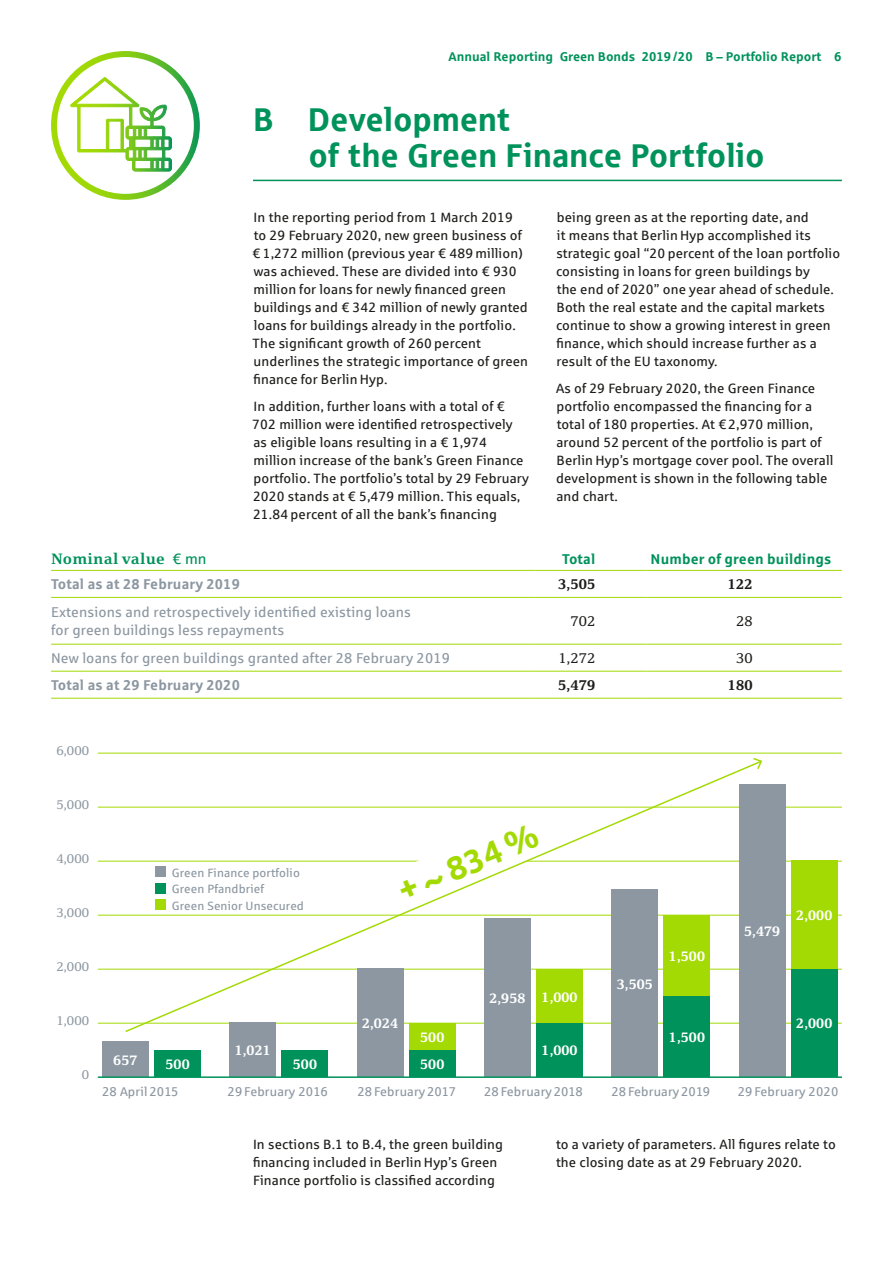
<style>
.page{position:relative;width:893px;height:1263px;background:#fff}
.page>*{position:absolute;margin:0;border:0;box-sizing:border-box;transform-origin:0 0}
.t1{font:33px/36px "Sparkasse Head";letter-spacing:.03em;color:#00925b}
.t2{font:700 33px "Sparkasse Rg";color:#a4da04}
.t3{font:700 15px "Sparkasse Serif";letter-spacing:.01em;color:#00925b}
.t4{font:14.25px/18px "Sparkasse Rg";letter-spacing:.01em;color:#8c97a1}
.t5{font:700 14.25px "Sparkasse Rg";letter-spacing:.01em;color:#8c97a1}
.t6{font:700 14.25px "Sparkasse Rg";letter-spacing:.01em;color:#00925b}
.t7{font:700 14.25px "Sparkasse Serif";letter-spacing:.01em;color:#1d1d1b}
.t8{font:14.25px "Sparkasse Serif";letter-spacing:.01em;color:#1d1d1b}
.t9{font:700 13.8px "Sparkasse Serif";letter-spacing:.01em;color:#fff}
.t10{font:13.5px/18px "Sparkasse Rg";letter-spacing:.01em;color:#1d1d1b}
.t11{font:12.75px "Sparkasse Rg";letter-spacing:.01em;color:#8c97a1}
.t12{font:700 12.75px "Sparkasse Rg";color:#00925b}
.t13{font:12.75px "Sparkasse Serif";letter-spacing:.01em;color:#8c97a1}
.t14{font:12px/16.8px "Sparkasse Rg";letter-spacing:.01em;color:#8c97a1}
.s1{font-family:"Sparkasse Rg";font-weight:400}
</style>
<div class="page">
<hr style="left:253px;top:180px;width:589px;height:1px;background:#00925b">
<svg style="left:69px;top:76px;width:103px;height:96px"></svg>
<div style="left:51px;top:51px;width:149px;height:149px;border:6px solid #fff;border-radius:50%"></div>
<hr style="left:51px;top:570px;width:485px;height:1px;background:#a4da04">
<hr style="left:536px;top:570px;width:110px;height:1px;background:#a4da04">
<hr style="left:646px;top:570px;width:196px;height:1px;background:#a4da04">
<hr style="left:51px;top:597px;width:485px;height:1px;background:#a4da04">
<hr style="left:536px;top:597px;width:110px;height:1px;background:#a4da04">
<hr style="left:646px;top:597px;width:196px;height:1px;background:#a4da04">
<hr style="left:51px;top:644px;width:485px;height:1px;background:#a4da04">
<hr style="left:536px;top:644px;width:110px;height:1px;background:#a4da04">
<hr style="left:646px;top:644px;width:196px;height:1px;background:#a4da04">
<hr style="left:51px;top:698px;width:485px;height:1px;background:#a4da04">
<hr style="left:536px;top:698px;width:110px;height:1px;background:#a4da04">
<hr style="left:646px;top:698px;width:196px;height:1px;background:#a4da04">
<hr style="left:51px;top:671px;width:485px;height:1px;background:#a4da04">
<hr style="left:536px;top:671px;width:110px;height:1px;background:#a4da04">
<hr style="left:646px;top:671px;width:196px;height:1px;background:#a4da04">
<hr style="left:98px;top:753px;width:744px;height:1px;background:#a4da04">
<hr style="left:98px;top:1023px;width:744px;height:1px;background:#a4da04">
<hr style="left:98px;top:969px;width:744px;height:1px;background:#a4da04">
<hr style="left:98px;top:915px;width:744px;height:1px;background:#a4da04">
<hr style="left:98px;top:861px;width:744px;height:1px;background:#a4da04">
<hr style="left:98px;top:807px;width:744px;height:1px;background:#a4da04">
<div style="left:102px;top:1042px;width:47px;height:35px;background:#8c97a1"></div>
<div style="left:154px;top:1050px;width:47px;height:27px;background:#00925b"></div>
<div style="left:229px;top:1022px;width:47px;height:55px;background:#8c97a1"></div>
<div style="left:281px;top:1050px;width:47px;height:27px;background:#00925b"></div>
<div style="left:357px;top:969px;width:47px;height:108px;background:#8c97a1"></div>
<div style="left:409px;top:1050px;width:47px;height:27px;background:#00925b"></div>
<div style="left:409px;top:1023px;width:47px;height:27px;background:#a4da04"></div>
<div style="left:484px;top:919px;width:47px;height:158px;background:#8c97a1"></div>
<div style="left:536px;top:1023px;width:47px;height:54px;background:#00925b"></div>
<div style="left:611px;top:890px;width:47px;height:187px;background:#8c97a1"></div>
<div style="left:664px;top:996px;width:46px;height:81px;background:#00925b"></div>
<div style="left:739px;top:784px;width:47px;height:293px;background:#8c97a1"></div>
<div style="left:791px;top:969px;width:47px;height:108px;background:#00925b"></div>
<div style="left:791px;top:861px;width:47px;height:108px;background:#a4da04"></div>
<hr style="left:98px;top:1076px;width:744px;height:2px;background:#00925b">
<svg style="left:124px;top:765px;width:627px;height:268px"></svg>
<svg style="left:751px;top:758px;width:11px;height:11px"></svg>
<p class="t12" style="left:448px;top:48px;width:394px">Annual Reporting Green Bonds 2019 /20 B – Portfolio Report 6</p>
<h1 class="t1" style="left:309px;top:100px;width:457px;text-indent:-55px">B Development<br>of the Green Finance Portfolio</h1>
<p class="t10" style="left:252px;top:208px;width:277px">In the reporting period from 1 March 2019<br>to 29 February 2020, new green business of € 1,272 million (previous year € 489 million) was achieved. These are divided into € 930 million for loans for newly financed green buildings and € 342 million of newly granted loans for buildings already in the portfolio.<br>The significant growth of 260 percent underlines the strategic importance of green finance for Berlin Hyp.</p>
<p class="t10" style="left:252px;top:397px;width:278px">In addition, further loans with a total of € 702 million were identified retrospectively as eligible loans resulting in a € 1,974 million increase of the bank’s Green Finance portfolio. The portfolio’s total by 29 February 2020 stands at € 5,479 million. This equals, 21.84 percent of all the bank’s financing</p>
<p class="t10" style="left:556px;top:208px;width:285px">being green as at the reporting date, and<br>it means that Berlin Hyp accomplished its strategic goal “20 percent of the loan portfolio consisting in loans for green buildings by<br>the end of 2020” one year ahead of schedule.<br>Both the real estate and the capital markets continue to show a growing interest in green finance, which should increase further as a result of the EU taxonomy.</p>
<p class="t10" style="left:556px;top:379px;width:279px">As of 29 February 2020, the Green Finance portfolio encompassed the financing for a total of 180 properties. At €2,970 million, around 52 percent of the portfolio is part of Berlin Hyp’s mortgage cover pool. The overall development is shown in the following table and chart.</p>
<p class="t3" style="left:51px;top:549px;width:157px">Nominal value <span class="s1">€ mn</span></p>
<p class="t6" style="left:562px;top:550px;width:35px">Total</p>
<p class="t6" style="left:651px;top:550px;width:182px">Number of green buildings</p>
<p class="t5" style="left:51px;top:575px;width:190px">Total as at 28 February 2019</p>
<p class="t7" style="left:558px;top:575px;width:39px">3,505</p>
<p class="t7" style="left:728px;top:575px;width:26px">122</p>
<p class="t4" style="left:51px;top:603px;width:361px">Extensions and retrospectively identified existing loans for green buildings less repayments</p>
<p class="t8" style="left:570px;top:612px;width:26px">702</p>
<p class="t8" style="left:736px;top:612px;width:18px">28</p>
<p class="t4" style="left:51px;top:649px;width:400px">New loans for green buildings granted after 28 February 2019</p>
<p class="t8" style="left:559px;top:649px;width:38px">1,272</p>
<p class="t8" style="left:736px;top:649px;width:18px">30</p>
<p class="t5" style="left:51px;top:676px;width:190px">Total as at 29 February 2020</p>
<p class="t7" style="left:558px;top:676px;width:39px">5,479</p>
<p class="t7" style="left:728px;top:676px;width:26px">180</p>
<p class="t13" style="left:56px;top:743px;width:34px">6,000</p>
<p class="t13" style="left:56px;top:797px;width:34px">5,000</p>
<p class="t13" style="left:56px;top:851px;width:34px">4,000</p>
<p class="t13" style="left:56px;top:905px;width:34px">3,000</p>
<p class="t13" style="left:56px;top:959px;width:34px">2,000</p>
<p class="t13" style="left:56px;top:1013px;width:34px">1,000</p>
<p class="t13" style="left:82px;top:1067px;width:9px">0</p>
<p class="t14" style="left:172px;top:864px;width:134px">Green Finance portfolio<br>Green Pfandbrief<br>Green Senior Unsecured</p>
<h1 class="t2" style="left:392px;top:873px;width:151px;rotate:-23deg">+~834%</h1>
<p class="t9" style="left:489px;top:990px;width:38px">2,958</p>
<p class="t9" style="left:541px;top:988px;width:38px">1,000</p>
<p class="t9" style="left:617px;top:975px;width:38px">3,505</p>
<p class="t9" style="left:669px;top:947px;width:38px">1,500</p>
<p class="t9" style="left:362px;top:1015px;width:38px">2,024</p>
<p class="t9" style="left:669px;top:1028px;width:38px">1,500</p>
<p class="t9" style="left:420px;top:1029px;width:26px">500</p>
<p class="t9" style="left:235px;top:1041px;width:38px">1,021</p>
<p class="t9" style="left:541px;top:1042px;width:38px">1,000</p>
<p class="t9" style="left:113px;top:1051px;width:26px">657</p>
<p class="t9" style="left:165px;top:1055px;width:26px">500</p>
<p class="t11" style="left:102px;top:1083px;width:78px">28 April 2015</p>
<p class="t11" style="left:357px;top:1083px;width:100px">28 February2017</p>
<p class="t11" style="left:484px;top:1083px;width:100px">28 February2018</p>
<p class="t11" style="left:611px;top:1083px;width:100px">28 February2019</p>
<p class="t9" style="left:293px;top:1055px;width:26px">500</p>
<p class="t11" style="left:228px;top:1083px;width:102px">29 February 2016</p>
<p class="t9" style="left:420px;top:1055px;width:26px">500</p>
<p class="t9" style="left:744px;top:922px;width:38px">5,479</p>
<p class="t9" style="left:796px;top:906px;width:38px">2,000</p>
<p class="t9" style="left:796px;top:1015px;width:38px">2,000</p>
<p class="t11" style="left:738px;top:1083px;width:102px">29 February 2020</p>
<p class="t10" style="left:253px;top:1135px;width:252px">In sections B.1 to B.4, the green building financing included in Berlin Hyp’s Green<br>Finance portfolio is classified according</p>
<p class="t10" style="left:556px;top:1135px;width:281px">to a variety of parameters. All figures relate to the closing date as at 29 February 2020.</p>
</div>
